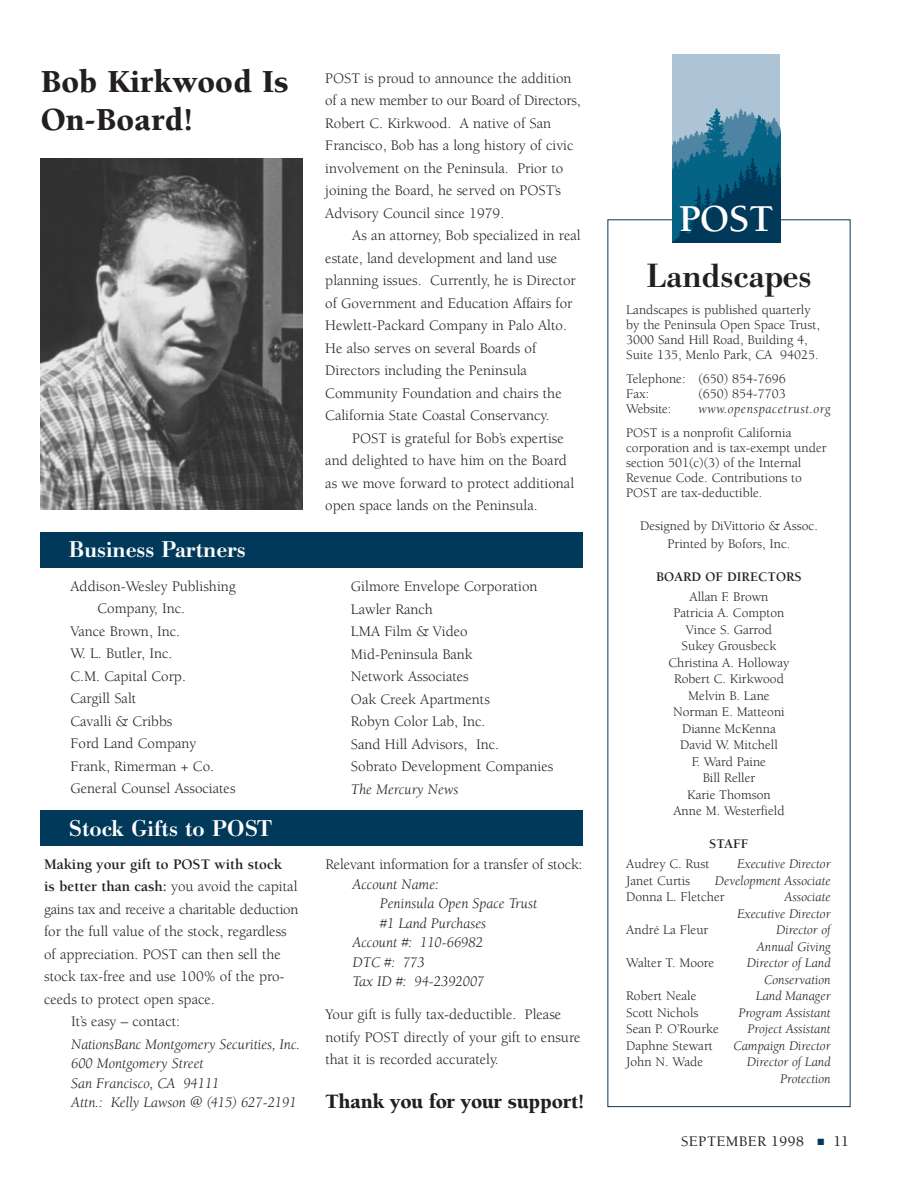
<style>
.page{position:relative;width:918px;height:1188px;background:#fff}
.page>*{position:absolute;margin:0;border:0;box-sizing:border-box;transform-origin:0 0}
.t1{font:700 39px "Berkeley";color:#fff}
.t2{font:900 33px/37.5px "Berkeley";color:#231f20}
.t3{font:500 33px "Bodoni BE";letter-spacing:.005em;color:#231f20}
.t4{font:500 22.5px "Bodoni BE";color:#fff}
.t5{font:900 21px "Berkeley";letter-spacing:-.015em;color:#231f20}
.t6{font:15px/22.5px "Berkeley";color:#231f20}
.t7{font:italic 15px/19.5px "Berkeley";color:#231f20}
.t8{font:700 15px "Berkeley";color:#231f20}
.t9{font:500 15px "Berkeley";letter-spacing:.03em;color:#231f20}
.t10{font:13.5px/16.5px "Berkeley";color:#231f20}
.t11{font:italic 13.5px/16.5px "Berkeley";color:#231f20;text-align:right}
.t12{font:italic 13.5px "Berkeley";letter-spacing:.04em;color:#231f20}
.t13{font:700 13.5px "Berkeley";color:#231f20}
.s1{font-weight:700}
.s2{color:#00395a}
</style>
<div class="page">
<div style="left:672px;top:54px;width:108px;height:188px;background:#adc4d6"></div>
<img style="left:40px;top:158px;width:262px;height:351px">
<div style="left:40px;top:532px;width:543px;height:35px;background:#00395a"></div>
<div style="left:40px;top:810px;width:543px;height:35px;background:#00395a"></div>
<img style="left:672px;top:108px;width:108px;height:49px">
<img style="left:672px;top:157px;width:108px;height:86px">
<h2 class="t2" style="left:41px;top:66px;width:250px">Bob Kirkwood Is<br>On-Board!</h2>
<h3 class="t4" style="left:69px;top:541px;width:178px">Business Partners</h3>
<p class="t6" style="left:70px;top:576px;width:167px">Addison-Wesley Publishing</p>
<p class="t6" style="left:98px;top:599px;width:89px">Company, Inc.</p>
<p class="t6" style="left:70px;top:621px;width:111px">Vance Brown, Inc.</p>
<p class="t6" style="left:70px;top:644px;width:103px">W. L. Butler, Inc.</p>
<p class="t6" style="left:70px;top:666px;width:117px">C.M. Capital Corp.</p>
<p class="t6" style="left:70px;top:689px;width:67px">Cargill Salt</p>
<p class="t6" style="left:70px;top:711px;width:103px">Cavalli &amp; Cribbs</p>
<p class="t6" style="left:70px;top:734px;width:127px">Ford Land Company</p>
<p class="t6" style="left:70px;top:756px;width:145px">Frank, Rimerman + Co.</p>
<p class="t6" style="left:70px;top:779px;width:167px">General Counsel Associates</p>
<h3 class="t4" style="left:69px;top:819px;width:205px">Stock Gifts to POST</h3>
<p class="t8" style="left:44px;top:858px;width:239px">Making your gift to POST with stock</p>
<p class="t6" style="left:44px;top:877px;width:255px"><span class="s1">is better than cash:</span> you avoid the capital</p>
<p class="t6" style="left:44px;top:899px;width:256px">gains tax and receive a charitable deduction</p>
<p class="t6" style="left:44px;top:922px;width:244px">for the full value of the stock, regardless</p>
<p class="t6" style="left:44px;top:944px;width:238px">of appreciation. POST can then sell the</p>
<p class="t6" style="left:44px;top:967px;width:242px">stock tax-free and use 100% of the pro-</p>
<p class="t6" style="left:44px;top:989px;width:172px">ceeds to protect open space.</p>
<p class="t6" style="left:71px;top:1012px;width:110px">It’s easy – contact:</p>
<p class="t7" style="left:71px;top:1036px;width:231px">NationsBanc Montgomery Securities, Inc.<br>600 Montgomery Street<br>San Francisco, CA 94111<br>Attn.: Kelly Lawson @ (415) 627-2191</p>
<p class="t6" style="left:325px;top:68px;width:257px">POST is proud to announce the addition of a new member to our Board of Directors, Robert C. Kirkwood. A native of San Francisco, Bob has a long history of civic involvement on the Peninsula. Prior to joining the Board, he served on POST’s Advisory Council since 1979.</p>
<p class="t6" style="left:325px;top:225px;width:257px;text-indent:27px">As an attorney, Bob specialized in real estate, land development and land use planning issues. Currently, he is Director of Government and Education Affairs for Hewlett-Packard Company in Palo Alto.<br>He also serves on several Boards of Directors including the Peninsula Community Foundation and chairs the California State Coastal Conservancy.</p>
<p class="t6" style="left:325px;top:428px;width:250px;text-indent:27px">POST is grateful for Bob’s expertise and delighted to have him on the Board as we move forward to protect additional open space lands on the Peninsula.</p>
<p class="t6" style="left:351px;top:576px;width:204px">Gilmore Envelope Corporation<br>Lawler Ranch<br>LMA Film &amp; Video<br>Mid-Peninsula Bank<br>Network Associates<br>Oak Creek Apartments<br>Robyn Color Lab, Inc.<br>Sand Hill Advisors, Inc.<br>Sobrato Development Companies</p>
<p class="t7" style="left:351px;top:780px;width:109px">The Mercury News</p>
<p class="t6" style="left:326px;top:855px;width:259px">Relevant information for a transfer of stock:</p>
<p class="t7" style="left:352px;top:876px;width:88px">Account Name:</p>
<p class="t7" style="left:380px;top:895px;width:159px">Peninsula Open Space Trust</p>
<p class="t7" style="left:380px;top:915px;width:108px">#1 Land Purchases</p>
<p class="t7" style="left:352px;top:934px;width:132px">Account #: 110-66982</p>
<p class="t7" style="left:352px;top:954px;width:74px">DTC #: 773</p>
<p class="t7" style="left:352px;top:973px;width:133px">Tax ID #: 94-2392007</p>
<p class="t6" style="left:326px;top:1005px;width:257px">Your gift is fully tax-deductible. Please notify POST directly of your gift to ensure that it is recorded accurately.</p>
<h3 class="t5" style="left:326px;top:1093px;width:260px">Thank you for your support!</h3>
<h1 class="t1" style="left:679px;top:204px;width:96px">POST</h1>
<h2 class="t3" style="left:646px;top:263px;width:167px">Landscapes</h2>
<p class="t10" style="left:626px;top:303px;width:195px;line-height:15px">Landscapes is published quarterly by the Peninsula Open Space Trust, 3000 Sand Hill Road, Building 4, Suite 135, Menlo Park, CA 94025.</p>
<p class="t10" style="left:626px;top:372px;width:161px;line-height:15px">Telephone: (650) 854-7696<br>Fax:</p>
<p class="t10" style="left:698px;top:387px;width:89px">(650) 854-7703</p>
<p class="t10" style="left:626px;top:402px;width:47px">Website:</p>
<p class="t12" style="left:698px;top:403px;width:134px">www.openspacetrust.org</p>
<p class="t10" style="left:626px;top:426px;width:202px;line-height:15px">POST is a nonprofit California corporation and is tax-exempt under section 501(c)(3) of the Internal<br>Revenue Code. Contributions to<br>POST are tax-deductible.</p>
<p class="t10" style="left:640px;top:518px;width:179px;line-height:18.3px;text-align:center">Designed by DiVittorio &amp; Assoc.<br>Printed by Bofors, Inc.</p>
<p class="t13" style="left:656px;top:572px;width:147px">BOARD OF DIRECTORS</p>
<p class="t10" style="left:669px;top:590px;width:122px;text-align:center">Allan F. Brown<br>Patricia A. Compton<br>Vince S. Garrod<br>Sukey Grousbeck<br>Christina A. Holloway<br>Robert C. Kirkwood<br>Melvin B. Lane<br>Norman E. Matteoni<br>Dianne McKenna<br>David W. Mitchell<br>F. Ward Paine<br>Bill Reller<br>Karie Thomson<br>Anne M. Westerfield</p>
<p class="t13" style="left:709px;top:839px;width:41px">STAFF</p>
<p class="t10" style="left:626px;top:857px;width:85px">Audrey C. Rust</p>
<p class="t11" style="left:737px;top:857px;width:95px">Executive Director</p>
<p class="t10" style="left:626px;top:873px;width:66px">Janet Curtis</p>
<p class="t11" style="left:715px;top:873px;width:117px">Development Associate</p>
<p class="t10" style="left:626px;top:890px;width:100px">Donna L. Fletcher</p>
<p class="t11" style="left:737px;top:890px;width:95px">Associate<br>Executive Director</p>
<p class="t10" style="left:626px;top:923px;width:84px">André La Fleur</p>
<p class="t11" style="left:757px;top:923px;width:75px">Director of<br>Annual Giving</p>
<p class="t10" style="left:626px;top:956px;width:90px">Walter T. Moore</p>
<p class="t11" style="left:747px;top:956px;width:85px">Director of Land<br>Conservation</p>
<p class="t10" style="left:626px;top:989px;width:72px">Robert Neale</p>
<p class="t11" style="left:756px;top:989px;width:76px">Land Manager</p>
<p class="t10" style="left:626px;top:1005px;width:74px">Scott Nichols</p>
<p class="t11" style="left:738px;top:1005px;width:94px">Program Assistant</p>
<p class="t10" style="left:626px;top:1022px;width:94px">Sean P. O’Rourke</p>
<p class="t11" style="left:748px;top:1022px;width:85px">Project Assistant</p>
<p class="t10" style="left:626px;top:1038px;width:88px">Daphne Stewart</p>
<p class="t11" style="left:733px;top:1038px;width:99px">Campaign Director</p>
<p class="t10" style="left:626px;top:1055px;width:78px">John N. Wade</p>
<p class="t11" style="left:747px;top:1055px;width:85px">Director of Land<br>Protection</p>
<p class="t9" style="left:681px;top:1135px;width:169px">SEPTEMBER 1998 <span class="s2">■</span> 11</p>
</div>
